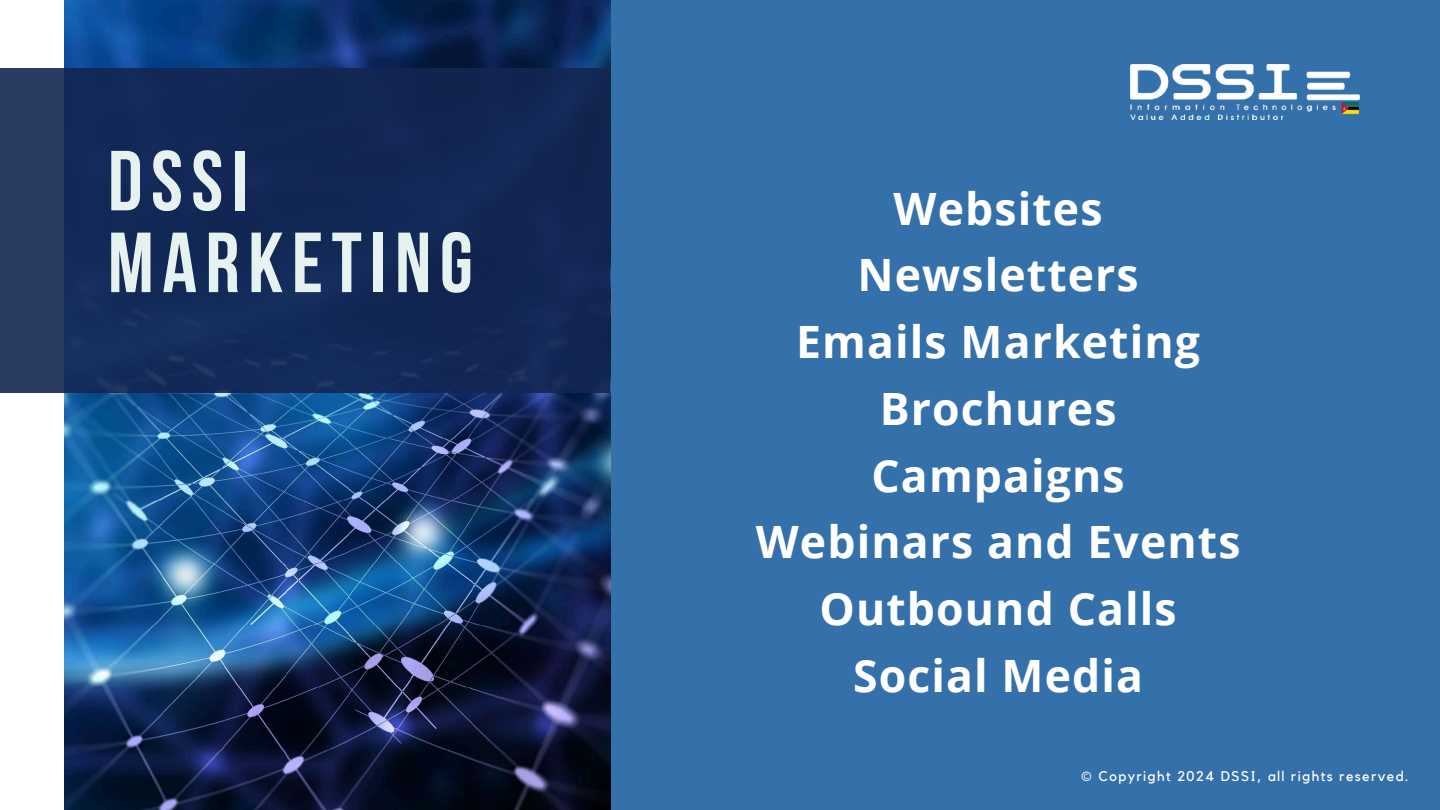
<style>
.page{position:relative;width:1440px;height:810px;background:#3470a9}
.page>*{position:absolute;margin:0;border:0;box-sizing:border-box;transform-origin:0 0}
.t1{font:700 85px/81.8px "Bebas Neue";letter-spacing:.1em;color:#e5f2f0}
.t2{font:700 44.6px/66.8px "Open Sans";letter-spacing:.025em;color:#fff;text-align:center}
.t3{font:14px "Kollektif";letter-spacing:.1em;color:#fff}
</style>
<div class="page">
<img style="left:63px;top:1px;width:547px;height:809px">
<div style="left:0;top:0;width:63px;height:810px;background:#fff"></div>
<div style="left:0;top:68px;width:610px;height:325px;background:#132652"></div>
<img style="left:1130px;top:65px;width:229px;height:55px">
<h1 class="t1" style="left:108px;top:148px;width:367px">DSSI<br>MARKETING</h1>
<p class="t2" style="left:756px;top:174px;width:486px">Websites<br>Newsletters<br>Emails Marketing<br>Brochures<br>Campaigns<br>Webinars and Events<br>Outbound Calls<br>Social Media</p>
<p class="t3" style="left:1081px;top:770px;width:329px">© Copyright 2024 DSSI, all rights reserved.</p>
</div>
